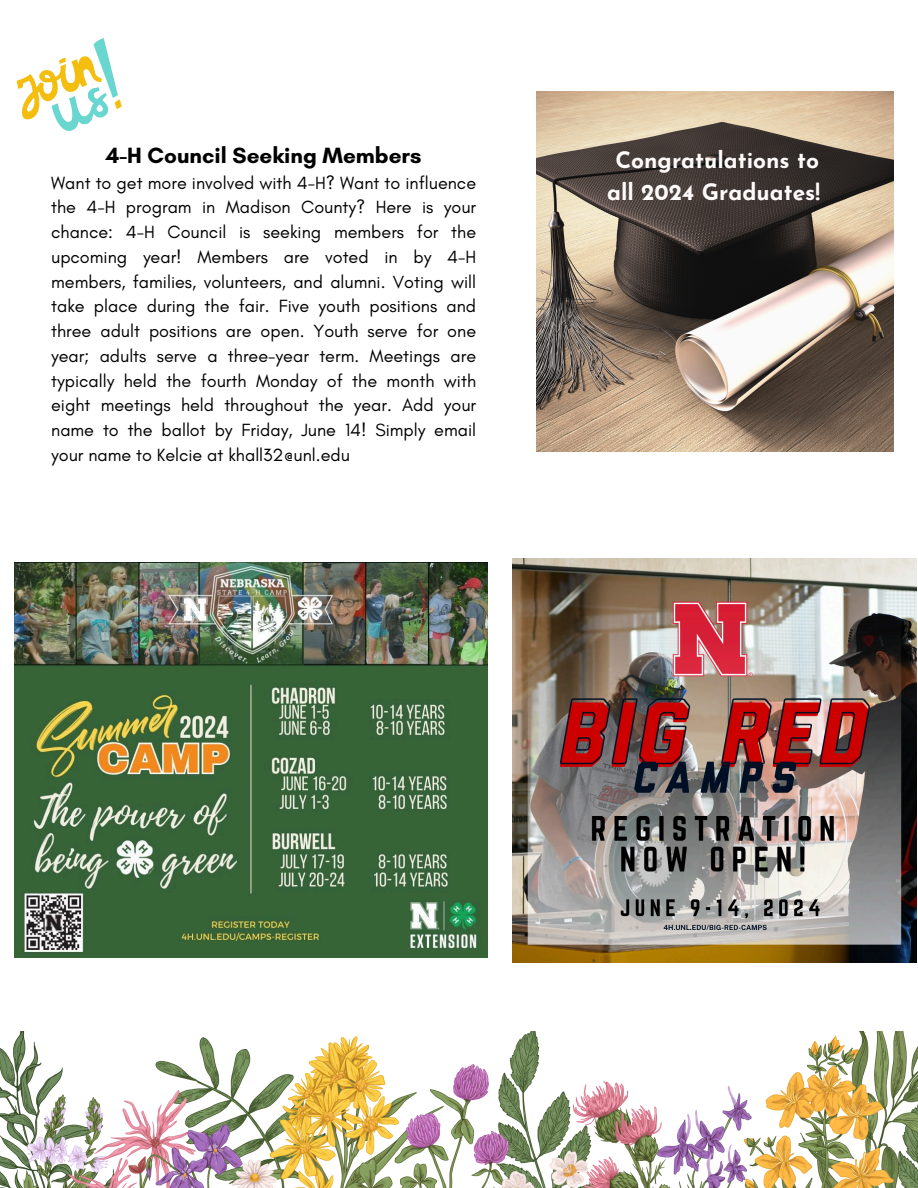
<style>
.page{position:relative;width:918px;height:1188px;background:#fff}
.page>*{position:absolute;margin:0;border:0;box-sizing:border-box;transform-origin:0 0}
.t1{font:700 22.65px/31.2px "Josefin Sans";color:#fffbfb;text-align:center}
.t2{font:700 22.5px "Glacial Indifference";color:#000}
.t3{font:18px/24.8px "Glacial Indifference";color:#000;text-align:justify}
</style>
<div class="page">
<img style="left:0;top:1031px;width:918px;height:157px">
<img style="left:537px;top:92px;width:356px;height:360px">
<svg style="left:16px;top:38px;width:106px;height:93px"></svg>
<img style="left:513px;top:558px;width:404px;height:404px">
<img style="left:15px;top:563px;width:472px;height:395px">
<p class="t2" style="left:106px;top:141px;width:317px">4-H Council Seeking Members</p>
<h1 class="t3" style="left:51px;top:170px;width:427px">Want to get more involved with 4-H? Want to influence the 4-H program in Madison County? Here is your chance: 4-H Council is seeking members for the upcoming year! Members are voted in by 4-H members, families, volunteers, and alumni. Voting will take place during the fair. Five youth positions and three adult positions are open. Youth serve for one year; adults serve a three-year term. Meetings are typically held the fourth Monday of the month with eight meetings held throughout the year. Add your name to the ballot by Friday, June 14! Simply email your name to Kelcie at khall32@unl.edu</h1>
<p class="t1" style="left:607px;top:147px;width:214px">Congratulations to all 2024 Graduates!</p>
</div>
